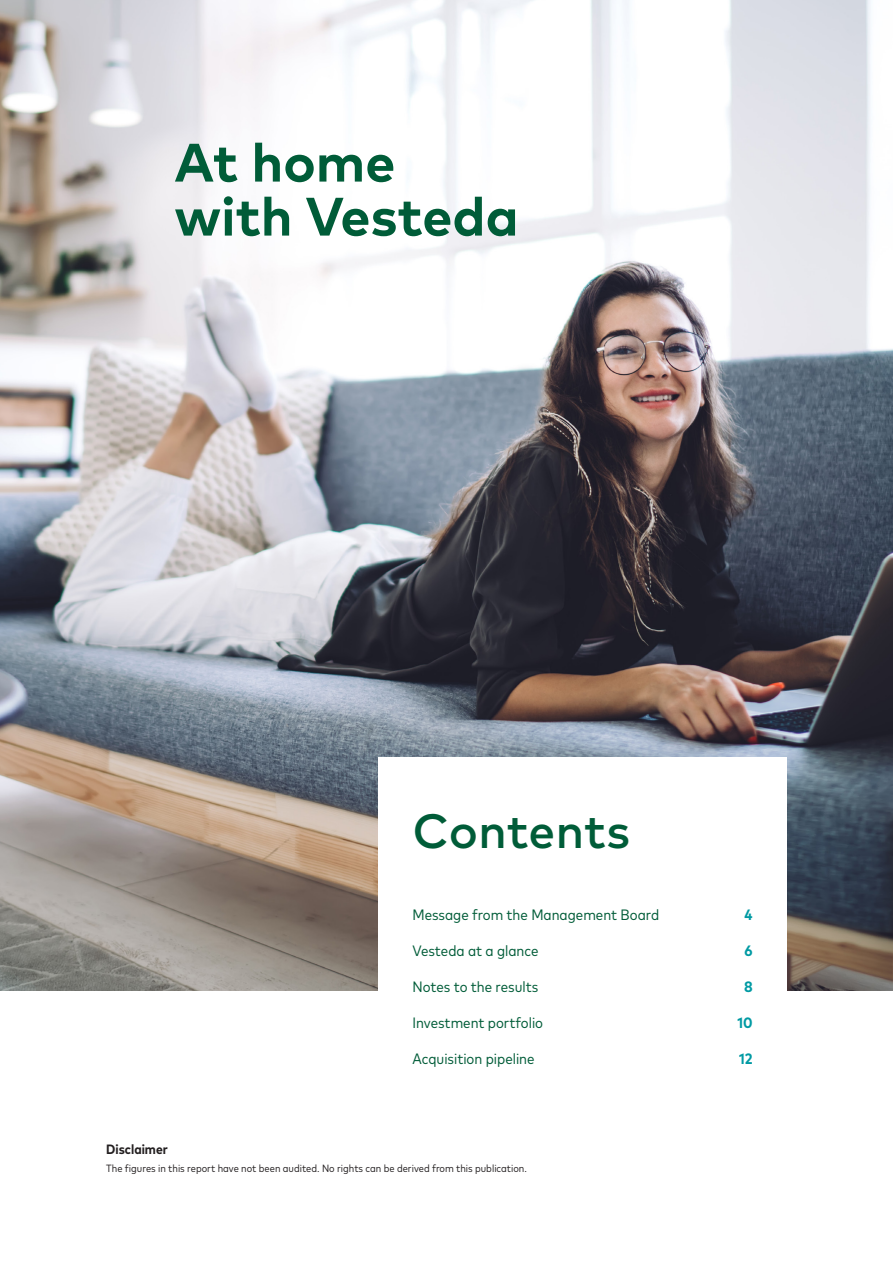
<style>
.page{position:relative;width:893px;height:1263px;background:#fff}
.page>*{position:absolute;margin:0;border:0;box-sizing:border-box;transform-origin:0 0}
.t1{font:700 54px/54px "Mark OT";color:#005c38}
.t2{font:500 48px "Mark OT";color:#005c38}
.Contents_H1{font:condensed 15px "Mark Pro";color:#005c38}
.Contents_H1-2{font:700 condensed 15px "Mark Pro";color:#009aa3}
.Body{font:700 condensed 13.5px "Mark Pro";color:#231f20}
.Body-2{font:condensed 10.5px "Mark Pro";color:#231f20}
</style>
<div class="page">
<img style="left:0;top:0;width:893px;height:991px">
<div style="left:378px;top:758px;width:409px;height:414px;background:#fff"></div>
<p class="t1" style="left:174px;top:134px;width:346px">At home with Vesteda</p>
<h1 class="t2" style="left:412px;top:800px;width:219px">Contents</h1>
<p class="Contents_H1" style="left:412px;top:903px;width:248px">Message from the Management Board</p>
<p class="Contents_H1-2" style="left:745px;top:903px;width:10px">4</p>
<p class="Contents_H1" style="left:412px;top:939px;width:128px">Vesteda at a glance</p>
<p class="Contents_H1-2" style="left:744px;top:939px;width:10px">6</p>
<p class="Contents_H1" style="left:412px;top:975px;width:127px">Notes to the results</p>
<p class="Contents_H1-2" style="left:744px;top:975px;width:10px">8</p>
<p class="Contents_H1" style="left:412px;top:1011px;width:132px">Investment portfolio</p>
<p class="Contents_H1-2" style="left:737px;top:1011px;width:17px">10</p>
<p class="Contents_H1" style="left:412px;top:1047px;width:124px">Acquisition pipeline</p>
<p class="Contents_H1-2" style="left:739px;top:1047px;width:15px">12</p>
<p class="Body" style="left:106px;top:1139px;width:63px">Disclaimer</p>
<p class="Body-2" style="left:106px;top:1160px;width:422px">The figures in this report have not been audited. No rights can be derived from this publication.</p>
</div>
